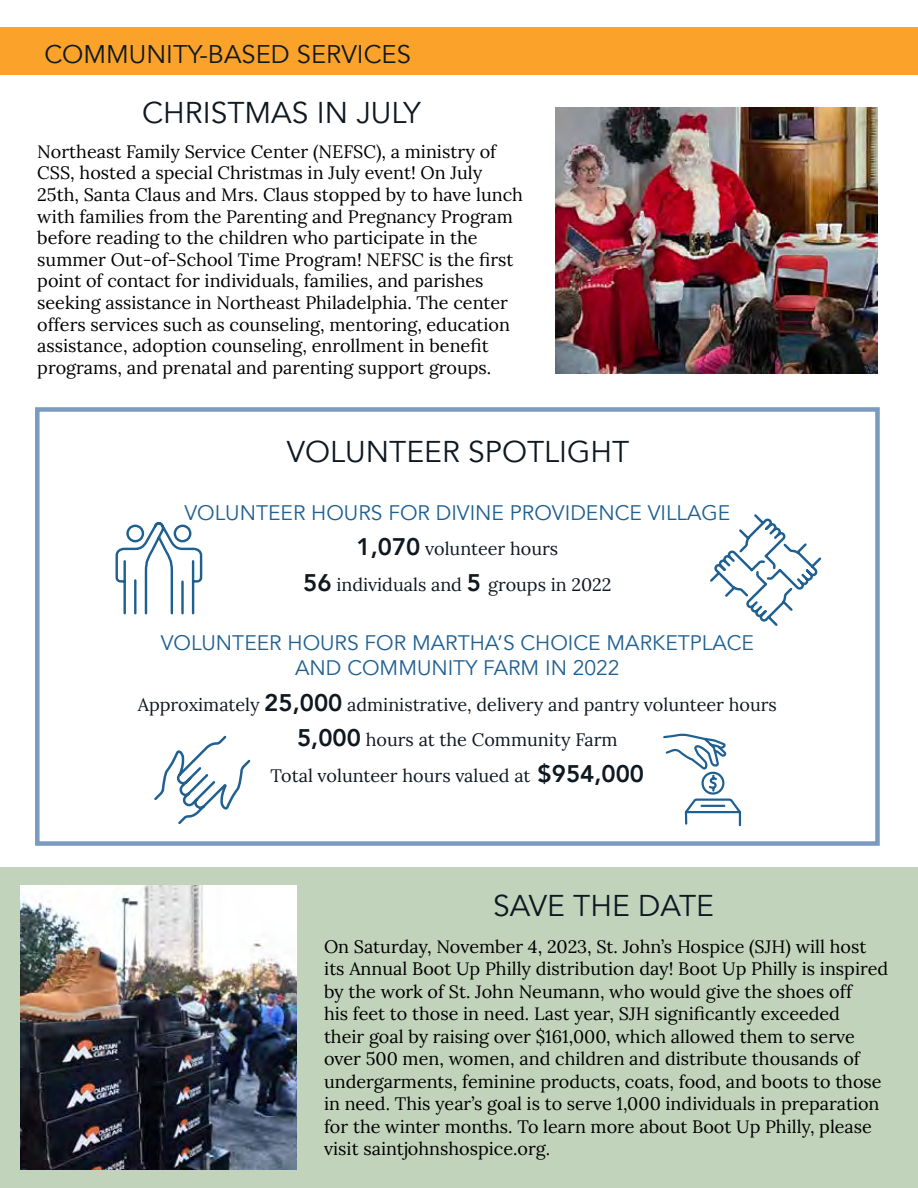
<style>
.page{position:relative;width:918px;height:1188px;background:#fff}
.page>*{position:absolute;margin:0;border:0;box-sizing:border-box;transform-origin:0 0}
.t1{font:30px "Avenir";color:#0e1821}
.t2{font:25.5px "Avenir";color:#0e1821}
.t3{font:21px/25.2px "Avenir";color:#1f6092;text-align:center}
.t4{font:18px/21.6px "Lora";color:#000}
.t5{font:18px/35.5px "Lora";color:#0e1821;text-align:center}
.s1{font-family:"Avenir";font-weight:800;font-size:24px}
</style>
<div class="page">
<div style="left:35px;top:407px;width:845px;height:439px;border:4px solid #7a9ac0"></div>
<div style="left:0;top:27px;width:918px;height:48px;background:#faa229"></div>
<div style="left:0;top:867px;width:918px;height:321px;background:#c2d3bb"></div>
<img style="left:555px;top:108px;width:323px;height:266px">
<img style="left:21px;top:886px;width:276px;height:283px">
<svg style="left:115px;top:522px;width:88px;height:93px"></svg>
<svg style="left:710px;top:514px;width:112px;height:112px"></svg>
<svg style="left:663px;top:733px;width:79px;height:94px"></svg>
<svg style="left:154px;top:735px;width:97px;height:90px"></svg>
<h2 class="t2" style="left:44px;top:39px;width:368px">COMMUNITY-BASED SERVICES</h2>
<h1 class="t1" style="left:142px;top:95px;width:280px">CHRISTMAS IN JULY</h1>
<p class="t4" style="left:37px;top:139px;width:487px">Northeast Family Service Center (NEFSC), a ministry of CSS, hosted a special Christmas in July event! On July 25th, Santa Claus and Mrs. Claus stopped by to have lunch with families from the Parenting and Pregnancy Program before reading to the children who participate in the summer Out-of-School Time Program! NEFSC is the first point of contact for individuals, families, and parishes seeking assistance in Northeast Philadelphia. The center offers services such as counseling, mentoring, education assistance, adoption counseling, enrollment in benefit programs, and prenatal and parenting support groups.</p>
<h1 class="t1" style="left:287px;top:434px;width:344px">VOLUNTEER SPOTLIGHT</h1>
<p class="t3" style="left:184px;top:500px;width:547px">VOLUNTEER HOURS FOR DIVINE PROVIDENCE VILLAGE</p>
<p class="t5" style="left:303px;top:530px;width:310px"><span class="s1">1,070</span> volunteer hours<br><span class="s1">56</span> individuals and <span class="s1">5</span> groups in 2022</p>
<p class="t3" style="left:161px;top:631px;width:595px">VOLUNTEER HOURS FOR MARTHA’S CHOICE MARKETPLACE<br>AND COMMUNITY FARM IN 2022</p>
<p class="t5" style="left:138px;top:685px;width:641px">Approximately <span class="s1">25,000</span> administrative, delivery and pantry volunteer hours<br><span class="s1">5,000</span> hours at the Community Farm<br>Total volunteer hours valued at <span class="s1">$954,000</span></p>
<h1 class="t1" style="left:493px;top:888px;width:223px">SAVE THE DATE</h1>
<p class="t4" style="left:324px;top:934px;width:566px;line-height:22.5px">On Saturday, November 4, 2023, St. John’s Hospice (SJH) will host its Annual Boot Up Philly distribution day! Boot Up Philly is inspired by the work of St. John Neumann, who would give the shoes off<br>his feet to those in need. Last year, SJH significantly exceeded<br>their goal by raising over $161,000, which allowed them to serve over 500 men, women, and children and distribute thousands of undergarments, feminine products, coats, food, and boots to those in need. This year’s goal is to serve 1,000 individuals in preparation for the winter months. To learn more about Boot Up Philly, please visit saintjohnshospice.org.</p>
</div>
